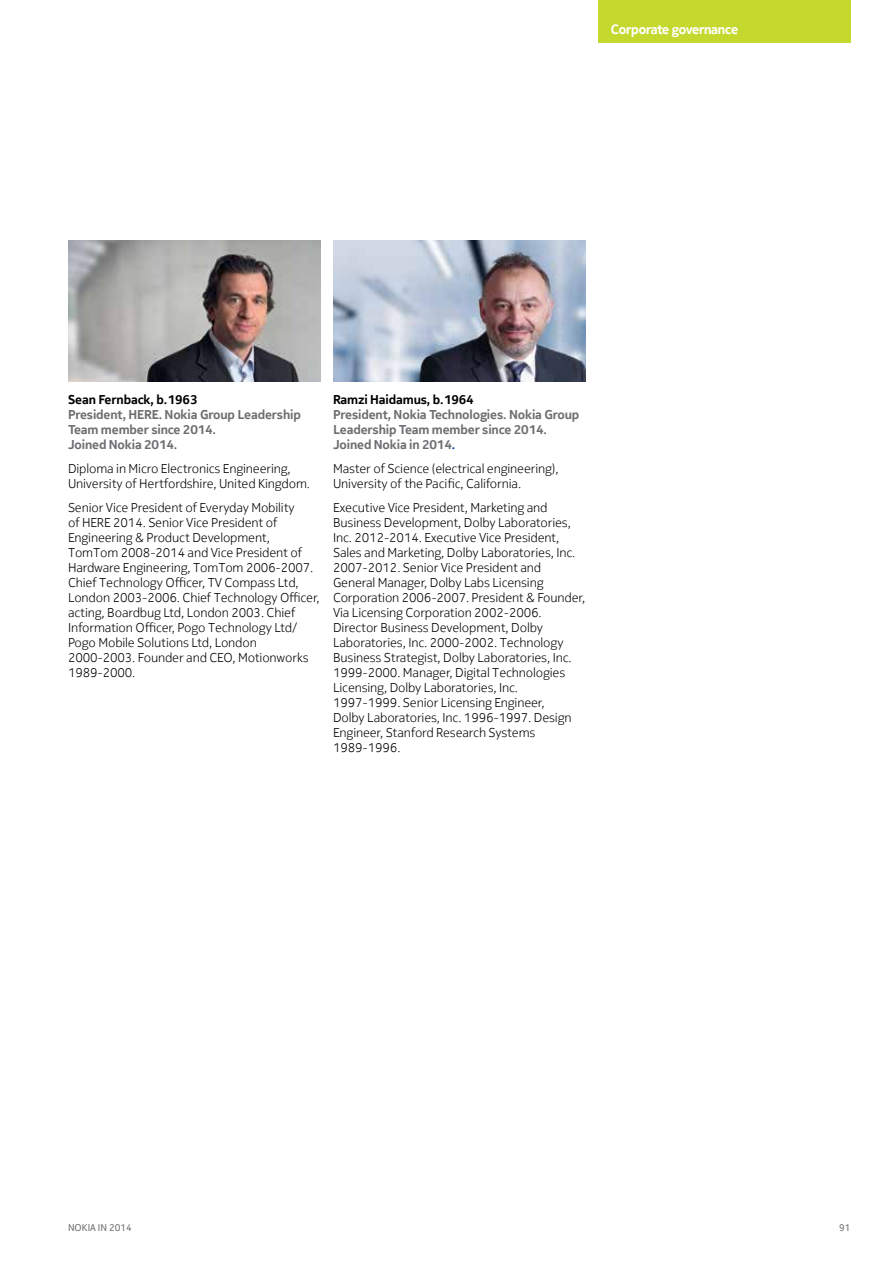
<style>
.page{position:relative;width:893px;height:1263px;background:#fff}
.page>*{position:absolute;margin:0;border:0;box-sizing:border-box;transform-origin:0 0}
.t1{font:700 13.5px "Nokia Pure Headline";letter-spacing:-.01em;color:#fff}
.t2{font:300 12.75px/15px "Nokia Pure Text";letter-spacing:-.015em;color:#000}
.t3{font:700 12.75px/15px "Nokia Pure Text";letter-spacing:-.01em;color:#6d6e71}
.t4{font:700 12.75px "Nokia Pure Text";letter-spacing:-.01em;color:#000}
.t5{font:9.75px "Nokia Pure Text";color:#6d6e71}
.s1{color:#003da6}
</style>
<div class="page">
<div style="left:598px;top:0;width:252px;height:43px;background:#c4d82e"></div>
<img style="left:68px;top:241px;width:252px;height:141px">
<img style="left:333px;top:241px;width:252px;height:141px">
<p class="t1" style="left:611px;top:21px;width:129px">Corporate governance</p>
<p class="t4" style="left:68px;top:392px;width:131px">Sean Fernback, b. 1963</p>
<p class="t3" style="left:68px;top:408px;width:234px">President, HERE. Nokia Group Leadership<br>Team member since 2014.<br>Joined Nokia 2014.</p>
<p class="t2" style="left:68px;top:461px;width:244px">Diploma in Micro Electronics Engineering,<br>University of Hertfordshire, United Kingdom.</p>
<p class="t2" style="left:68px;top:500px;width:253px">Senior Vice President of Everyday Mobility<br>of HERE 2014. Senior Vice President of Engineering &amp; Product Development, TomTom 2008-2014 and Vice President of Hardware Engineering, TomTom 2006-2007.<br>Chief Technology Officer, TV Compass Ltd, London 2003-2006. Chief Technology Officer, acting, Boardbug Ltd, London 2003. Chief Information Officer, Pogo Technology Ltd/ Pogo Mobile Solutions Ltd, London 2000-2003. Founder and CEO, Motionworks 1989-2000.</p>
<p class="t4" style="left:333px;top:391px;width:142px">Ramzi Haidamus, b. 1964</p>
<p class="t3" style="left:333px;top:408px;width:248px">President, Nokia Technologies. Nokia Group<br>Leadership Team member since 2014.<br>Joined Nokia in 2014<span class="s1">.</span></p>
<p class="t2" style="left:333px;top:461px;width:227px">Master of Science (electrical engineering),<br>University of the Pacific, California.</p>
<p class="t2" style="left:333px;top:500px;width:254px">Executive Vice President, Marketing and Business Development, Dolby Laboratories, Inc. 2012-2014. Executive Vice President, Sales and Marketing, Dolby Laboratories, Inc.<br>2007-2012. Senior Vice President and General Manager, Dolby Labs Licensing Corporation 2006-2007. President &amp; Founder, Via Licensing Corporation 2002-2006.<br>Director Business Development, Dolby Laboratories, Inc. 2000-2002. Technology Business Strategist, Dolby Laboratories, Inc.<br>1999-2000. Manager, Digital Technologies Licensing, Dolby Laboratories, Inc.<br>1997-1999. Senior Licensing Engineer,<br>Dolby Laboratories, Inc. 1996-1997. Design Engineer, Stanford Research Systems 1989-1996.</p>
<p class="t5" style="left:68px;top:1221px;width:65px">NOKIA IN 2014</p>
<p class="t5" style="left:839px;top:1221px;width:13px">91</p>
</div>
